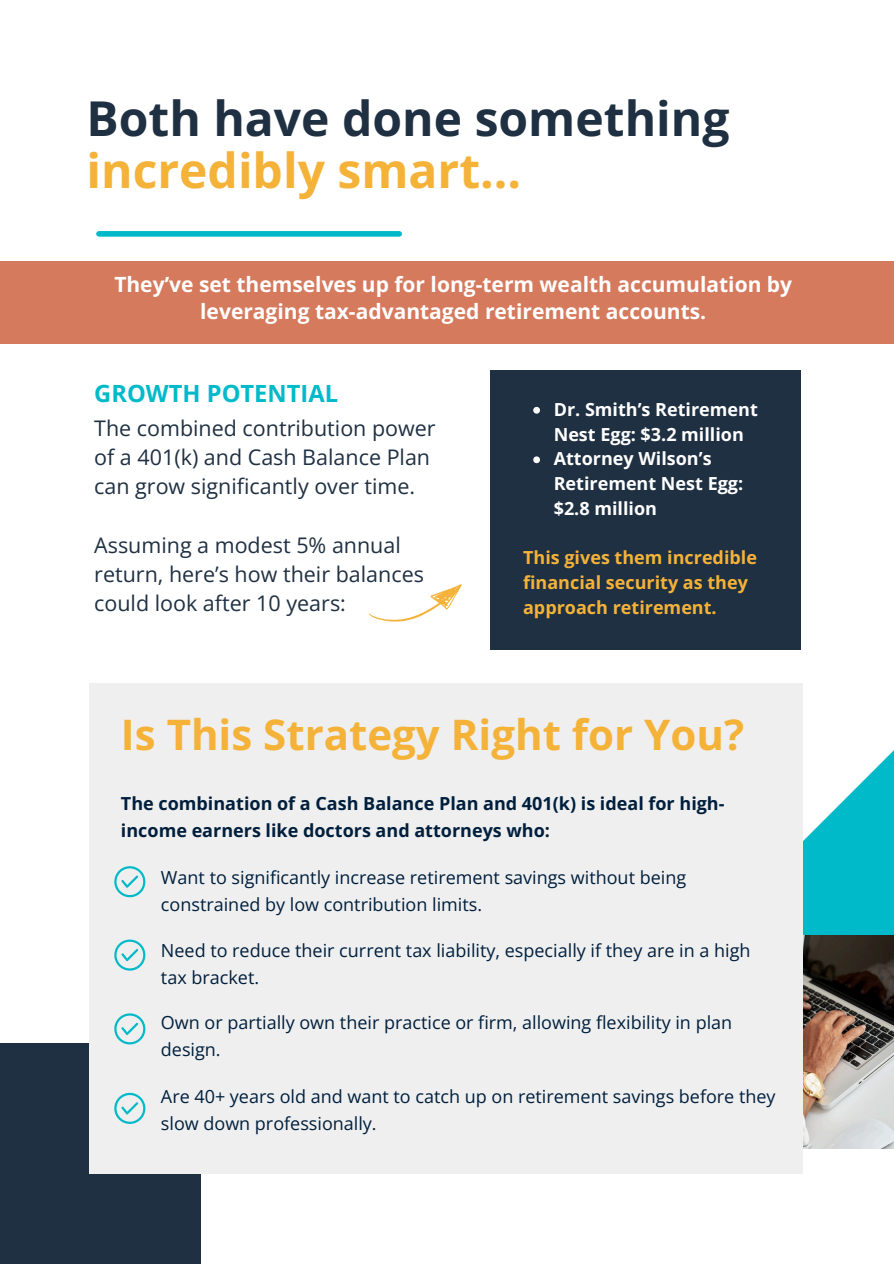
<style>
.page{position:relative;width:894px;height:1264px;background:#fff}
.page>*{position:absolute;margin:0;border:0;box-sizing:border-box;transform-origin:0 0}
.t1{font:700 48px/51.8px "Open Sans";color:#1f3042}
.t2{font:700 42px "Open Sans";color:#f5b238}
.t3{font:700 23.7px "Open Sans";color:#00bac9}
.t4{font:21.45px/29.2px "Open Sans";color:#1f3042}
.t5{font:700 21px/27px "Open Sans";color:#fff;text-align:center}
.t6{font:18px/27px "Open Sans";color:#001f3d}
.t7{font:700 18px/27px "Open Sans";color:#001f3d}
.t8{font:700 18px/24.8px "Open Sans";color:#fefefe}
.t9{font:700 18px/24.8px "Open Sans";color:#f5b238}
.s1{color:#f5b238}
</style>
<div class="page">
<div style="left:99px;top:231px;width:300px;height:6px;background:#00bac9"></div>
<div style="left:0;top:261px;width:893px;height:82px;background:#d67a5e"></div>
<div style="left:0;top:1043px;width:201px;height:220px;background:#1f3042"></div>
<svg style="left:802px;top:712px;width:91px;height:223px;fill:#00bac9"></svg>
<img style="left:802px;top:935px;width:91px;height:213px">
<div style="left:490px;top:370px;width:310px;height:279px;background:#1f3042"></div>
<svg style="left:533px;top:407px;width:7px;height:6px"></svg>
<svg style="left:533px;top:456px;width:7px;height:7px"></svg>
<div style="left:89px;top:683px;width:713px;height:491px;background:#efefef"></div>
<svg style="left:114px;top:866px;width:31px;height:31px"></svg>
<svg style="left:114px;top:1013px;width:31px;height:31px"></svg>
<svg style="left:114px;top:1092px;width:31px;height:31px"></svg>
<svg style="left:114px;top:939px;width:31px;height:31px"></svg>
<svg style="left:369px;top:584px;width:93px;height:38px"></svg>
<p class="t1" style="left:86px;top:91px;width:644px">Both have done something <span class="s1">incredibly smart...</span></p>
<h1 class="t5" style="left:114px;top:270px;width:679px">They’ve set themselves up for long-term wealth accumulation by leveraging tax-advantaged retirement accounts.</h1>
<h5 class="t3" style="left:94px;top:377px;width:245px">GROWTH POTENTIAL</h5>
<h3 class="t4" style="left:94px;top:412px;width:343px">The combined contribution power of a 401(k) and Cash Balance Plan can grow significantly over time.</h3>
<h4 class="t4" style="left:94px;top:529px;width:331px">Assuming a modest 5% annual return, here’s how their balances could look after 10 years:</h4>
<h4 class="t8" style="left:553px;top:396px;width:205px">Dr. Smith’s Retirement<br>Nest Egg: $3.2 million</h4>
<p class="t8" style="left:553px;top:446px;width:191px">Attorney Wilson’s<br>Retirement Nest Egg: $2.8 million</p>
<p class="t9" style="left:523px;top:545px;width:235px">This gives them incredible financial security as they approach retirement.</p>
<p class="t2" style="left:121px;top:705px;width:624px">Is This Strategy Right for You?</p>
<h6 class="t7" style="left:121px;top:789px;width:605px">The combination of a Cash Balance Plan and 401(k) is ideal for high&shy;income earners like doctors and attorneys who:</h6>
<h2 class="t6" style="left:161px;top:863px;width:526px">Want to significantly increase retirement savings without being constrained by low contribution limits.</h2>
<p class="t6" style="left:161px;top:936px;width:591px">Need to reduce their current tax liability, especially if they are in a high tax bracket.</p>
<p class="t6" style="left:161px;top:1008px;width:572px">Own or partially own their practice or firm, allowing flexibility in plan design.</p>
<p class="t6" style="left:161px;top:1081px;width:616px">Are 40+ years old and want to catch up on retirement savings before they slow down professionally.</p>
</div>
